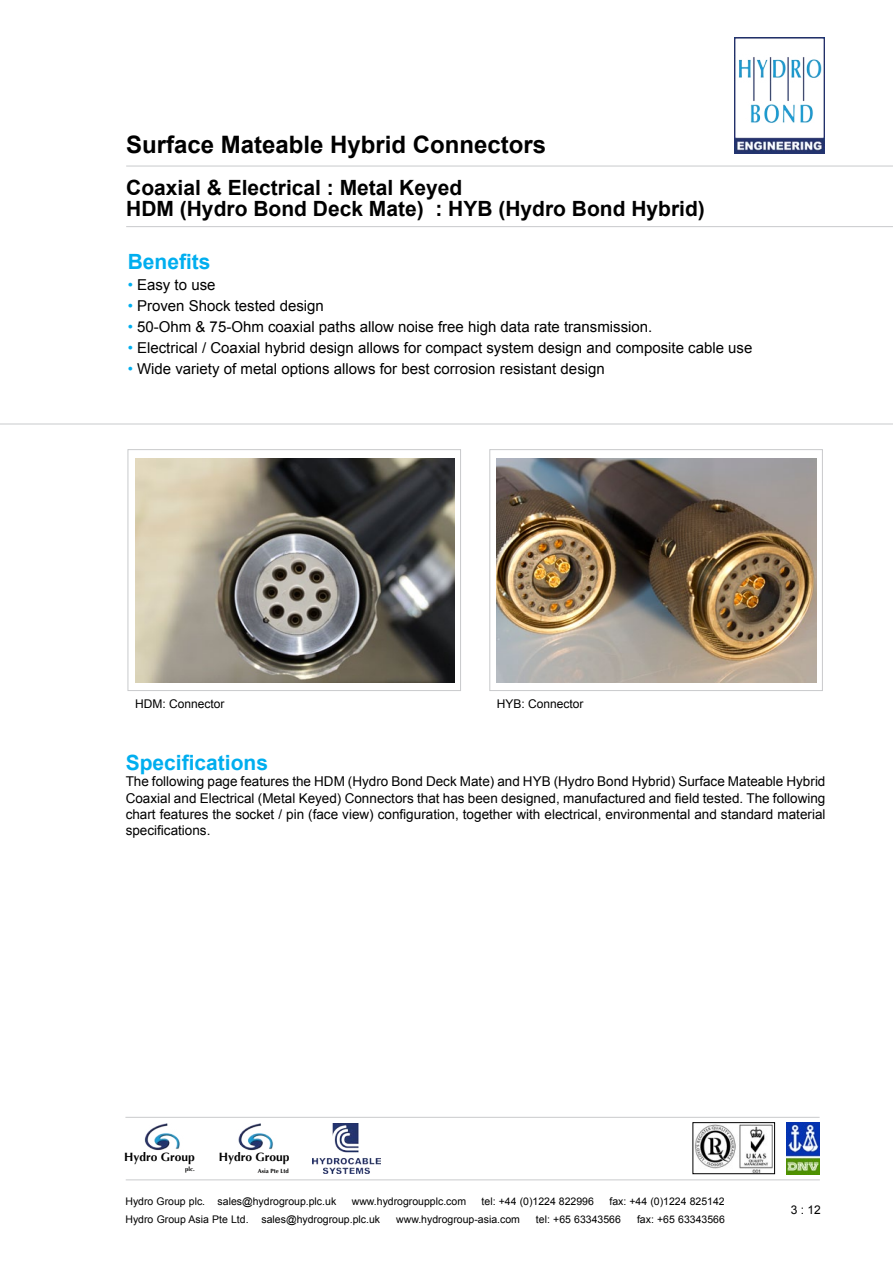
<style>
.page{position:relative;width:893px;height:1263px;background:#fff}
.page>*{position:absolute;margin:0;border:0;box-sizing:border-box;transform-origin:0 0}
.t1{font:700 24px "Arial";color:#000}
.t2{font:700 21px/21px "Arial";color:#000}
.t3{font:700 21px "Arial";color:#00aeef}
.t4{font:15px "Arial";color:#000}
.t5{font:13.5px/16.2px "Arial";color:#000;text-align:justify}
.t6{font:12px "Arial";color:#000}
.t7{font:700 12px "Optima";color:#000}
.t8{font:10.5px "Arial";color:#000}
.t9{font:700 6px "Optima";color:#000}
.s1{color:#00aeef}
</style>
<div class="page">
<img style="left:135px;top:458px;width:319px;height:225px">
<hr style="left:0;top:424px;width:893px;height:1px;background:#c9cacc">
<div style="left:128px;top:449px;width:333px;height:242px;border:1px solid #c9cacc"></div>
<hr style="left:126px;top:166px;width:767px;height:1px;background:#c9cacc">
<img style="left:734px;top:37px;width:90px;height:117px">
<hr style="left:126px;top:226px;width:767px;height:1px;background:#c9cacc">
<hr style="left:126px;top:1179px;width:694px;height:1px;background:#c9cacc">
<img style="left:313px;top:1123px;width:67px;height:50px">
<img style="left:144px;top:1123px;width:36px;height:28px">
<img style="left:238px;top:1123px;width:35px;height:28px">
<hr style="left:125px;top:1117px;width:695px;height:1px;background:#c9cacc">
<img style="left:787px;top:1123px;width:33px;height:51px">
<img style="left:695px;top:1124px;width:78px;height:48px">
<div style="left:693px;top:1122px;width:82px;height:52px;border:1px solid #000"></div>
<img style="left:497px;top:458px;width:319px;height:224px">
<div style="left:489px;top:449px;width:334px;height:242px;border:1px solid #c9cacc"></div>
<h1 class="t1" style="left:126px;top:129px;width:422px">Surface Mateable Hybrid Connectors</h1>
<h2 class="t2" style="left:126px;top:178px;width:580px">Coaxial &amp; Electrical : Metal Keyed<br>HDM (Hydro Bond Deck Mate) : HYB (Hydro Bond Hybrid)</h2>
<h2 class="t3" style="left:128px;top:248px;width:84px">Benefits</h2>
<p class="t4" style="left:128px;top:275px;width:89px"><span class="s1">•</span> Easy to use</p>
<p class="t4" style="left:128px;top:296px;width:198px"><span class="s1">•</span> Proven Shock tested design</p>
<p class="t4" style="left:128px;top:317px;width:526px"><span class="s1">•</span> 50-Ohm &amp; 75-Ohm coaxial paths allow noise free high data rate transmission.</p>
<p class="t4" style="left:128px;top:338px;width:626px"><span class="s1">•</span> Electrical / Coaxial hybrid design allows for compact system design and composite cable use</p>
<p class="t4" style="left:128px;top:359px;width:479px"><span class="s1">•</span> Wide variety of metal options allows for best corrosion resistant design</p>
<p class="t6" style="left:135px;top:696px;width:91px">HDM: Connector</p>
<p class="t6" style="left:497px;top:696px;width:88px">HYB: Connector</p>
<h2 class="t3" style="left:126px;top:749px;width:144px">Specifications</h2>
<p class="t5" style="left:126px;top:774px;width:701px">The following page features the HDM (Hydro Bond Deck Mate) and HYB (Hydro Bond Hybrid) Surface Mateable Hybrid Coaxial and Electrical (Metal Keyed) Connectors that has been designed, manufactured and field tested. The following chart features the socket / pin (face view) configuration, together with electrical, environmental and standard material specifications.</p>
<p class="t7" style="left:124px;top:1150px;width:72px">Hydro Group</p>
<p class="t7" style="left:219px;top:1150px;width:72px">Hydro Group</p>
<p class="t9" style="left:185px;top:1165px;width:11px">plc.</p>
<p class="t9" style="left:258px;top:1168px;width:33px">Asia Pte Ltd</p>
<p class="t8" style="left:125px;top:1194px;width:212px">Hydro Group plc. sales@hydrogroup.plc.uk</p>
<p class="t8" style="left:352px;top:1194px;width:116px">www.hydrogroupplc.com</p>
<p class="t8" style="left:482px;top:1194px;width:114px">tel: +44 (0)1224 822996</p>
<p class="t8" style="left:609px;top:1194px;width:117px">fax: +44 (0)1224 825142</p>
<p class="t8" style="left:125px;top:1212px;width:256px">Hydro Group Asia Pte Ltd. sales@hydrogroup.plc.uk</p>
<p class="t8" style="left:396px;top:1212px;width:125px">www.hydrogroup-asia.com</p>
<p class="t8" style="left:536px;top:1212px;width:86px">tel: +65 63343566</p>
<p class="t8" style="left:637px;top:1212px;width:89px">fax: +65 63343566</p>
<p class="t6" style="left:791px;top:1202px;width:32px">3 : 12</p>
</div>
